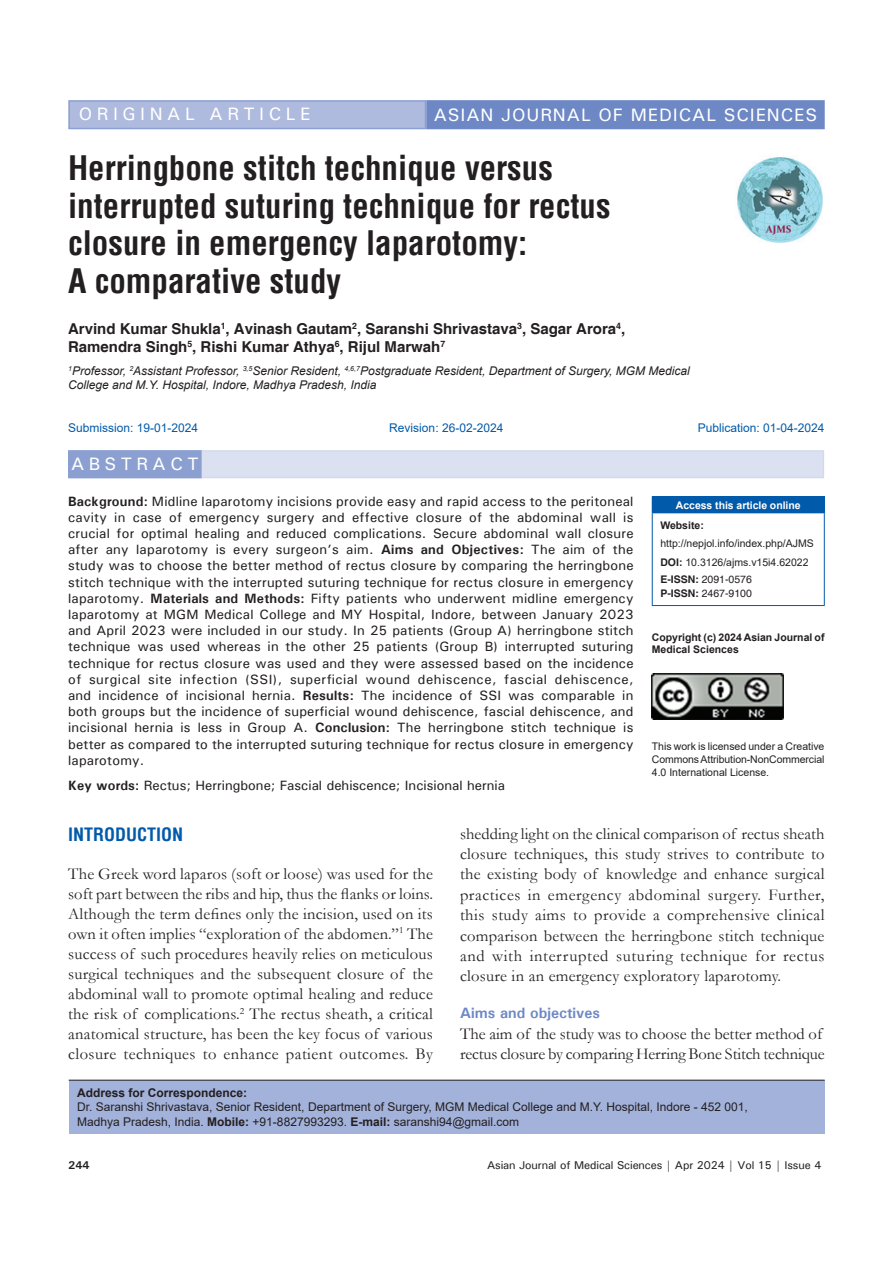
<style>
.page{position:relative;width:893px;height:1263px;background:#fff}
.page>*{position:absolute;margin:0;border:0;box-sizing:border-box;transform-origin:0 0}
.AT{font:700 condensed 33px/37.5px "Helvetica";color:#231f20}
.AH{font:500 18px "Univers";letter-spacing:.05em;color:#fff}
.AH-2{font:500 18px "Univers";letter-spacing:.25em;color:#fff}
.t1{font:700 condensed 18px "Helvetica";color:#015aaa}
.ABSH{font:500 18px "Univers";letter-spacing:.25em;color:#fff}
.TX{font:16.5px/20.1px "Garamond";letter-spacing:.015em;color:#231f20;text-align:justify}
.TX-2{font:16.5px/20.4px "Garamond";letter-spacing:-.005em;color:#231f20}
.AU{font:700 15px/18px "Helvetica";color:#231f20}
.t2{font:700 15px "Univers";color:#6d88c5}
.ABS{font:500 13.5px/16.2px "Univers";letter-spacing:.015em;color:#231f20;text-align:justify}
.KWD{font:500 13.5px "Univers";color:#231f20}
.ADD{font:12px/14.4px "Arial";color:#231f20}
.AFF{font:italic 12px/14.4px "Arial";color:#231f20}
.HIS{font:12px "Arial";color:#015aaa}
.t3{font:500 11.25px "Univers";letter-spacing:-.01em;color:#231f20}
.t4{font:700 11.25px "Univers";color:#231f20}
.License{font:10.5px/12.6px "Arial";letter-spacing:-.01em;color:#231f20;text-align:justify}
.License-2{font:700 10.5px/12.6px "Arial";color:#231f20}
.Web{font:10.5px/18.8px "Arial";color:#231f20}
.ISSN{font:10.5px/14.2px "Helvetica";color:#231f20}
.DOI{font:10.5px "Arial";color:#231f20}
.t5{font:700 10.5px "Arial";letter-spacing:-.005em;color:#fff}
.s1{font-weight:700}
</style>
<div class="page">
<div style="left:69px;top:1080px;width:756px;height:54px;background:#a3b2da"></div>
<hr style="left:69px;top:1080px;width:756px;height:1px;background:#231f20">
<img style="left:737px;top:157px;width:86px;height:86px">
<div style="left:69px;top:101px;width:356px;height:28px;background:#aebade"></div>
<div style="left:68px;top:100px;width:358px;height:29px;border:2px solid #8b9fd1"></div>
<div style="left:427px;top:101px;width:397px;height:28px;background:#6d88c5"></div>
<div style="left:426px;top:100px;width:399px;height:29px;border:2px solid #6d88c5"></div>
<div style="left:69px;top:450px;width:755px;height:28px;background:#dbe1f1"></div>
<div style="left:69px;top:451px;width:132px;height:26px;background:#8b9fd1"></div>
<div style="left:68px;top:450px;width:134px;height:28px;border:2px solid #8b9fd1"></div>
<div style="left:652px;top:497px;width:172px;height:16px;background:#015aaa"></div>
<hr style="left:652px;top:496px;width:173px;height:1px;background:#015aaa">
<svg style="left:824px;top:497px;width:1px;height:15px"></svg>
<hr style="left:652px;top:513px;width:1px;height:92px;background:#015aaa">
<hr style="left:652px;top:512px;width:173px;height:1px;background:#015aaa">
<hr style="left:824px;top:513px;width:1px;height:92px;background:#015aaa">
<hr style="left:652px;top:605px;width:173px;height:1px;background:#015aaa">
<img style="left:652px;top:673px;width:132px;height:47px">
<p class="AH-2" style="left:79px;top:103px;width:233px">ORIGINAL ARTICLE</p>
<p class="AH" style="left:434px;top:103px;width:385px">ASIAN JOURNAL OF MEDICAL SCIENCES</p>
<p class="AT" style="left:68px;top:149px;width:544px">Herringbone stitch technique versus interrupted suturing technique for rectus closure in emergency laparotomy:<br>A comparative study</p>
<p class="AU" style="left:68px;top:321px;width:559px">Arvind Kumar Shukla<sup>1</sup>, Avinash Gautam<sup>2</sup>, Saranshi Shrivastava<sup>3</sup>, Sagar Arora<sup>4</sup>,<br>Ramendra Singh<sup>5</sup>, Rishi Kumar Athya<sup>6</sup>, Rijul Marwah<sup>7</sup></p>
<p class="AFF" style="left:68px;top:364px;width:623px"><sup>1</sup>Professor, <sup>2</sup>Assistant Professor, <sup>3,5</sup>Senior Resident, <sup>4,6,7</sup>Postgraduate Resident, Department of Surgery, MGM Medical<br>College and M.Y. Hospital, Indore, Madhya Pradesh, India</p>
<p class="HIS" style="left:68px;top:420px;width:132px">Submission: 19-01-2024</p>
<p class="HIS" style="left:389px;top:420px;width:116px">Revision: 26-02-2024</p>
<p class="HIS" style="left:698px;top:420px;width:128px">Publication: 01-04-2024</p>
<p class="ABSH" style="left:71px;top:453px;width:129px">ABSTRACT</p>
<p class="ABS" style="left:68px;top:493px;width:567px"><span class="s1">Background:</span> Midline laparotomy incisions provide easy and rapid access to the peritoneal cavity in case of emergency surgery and effective closure of the abdominal wall is crucial for optimal healing and reduced complications. Secure abdominal wall closure after any laparotomy is every surgeon’s aim. <span class="s1">Aims and Objectives:</span> The aim of the study was to choose the better method of rectus closure by comparing the herringbone stitch technique with the interrupted suturing technique for rectus closure in emergency laparotomy. <span class="s1">Materials and Methods:</span> Fifty patients who underwent midline emergency laparotomy at MGM Medical College and MY Hospital, Indore, between January 2023 and April 2023 were included in our study. In 25 patients (Group A) herringbone stitch technique was used whereas in the other 25 patients (Group B) interrupted suturing technique for rectus closure was used and they were assessed based on the incidence of surgical site infection (SSI), superficial wound dehiscence, fascial dehiscence, and incidence of incisional hernia. <span class="s1">Results:</span> The incidence of SSI was comparable in both groups but the incidence of superficial wound dehiscence, fascial dehiscence, and incisional hernia is less in Group A. <span class="s1">Conclusion:</span> The herringbone stitch technique is better as compared to the interrupted suturing technique for rectus closure in emergency laparotomy.</p>
<p class="KWD" style="left:68px;top:776px;width:438px"><span class="s1">Key words:</span> Rectus; Herringbone; Fascial dehiscence; Incisional hernia</p>
<p class="t5" style="left:676px;top:497px;width:126px">Access this article online</p>
<p class="Web" style="left:660px;top:515px;width:155px"><span class="s1">Website: </span>http://nepjol.info/index.php/AJMS</p>
<p class="DOI" style="left:660px;top:555px;width:150px"><span class="s1">DOI:</span> 10.3126/ajms.v15i4.62022</p>
<p class="ISSN" style="left:660px;top:573px;width:93px"><span class="s1">E-ISSN:</span> 2091-0576<br><span class="s1">P-ISSN:</span> 2467-9100</p>
<p class="License-2" style="left:652px;top:631px;width:174px">Copyright (c) 2024 Asian Journal of<br>Medical Sciences</p>
<p class="License" style="left:652px;top:740px;width:174px">This work is licensed under a Creative Commons Attribution-NonCommercial 4.0 International License.</p>
<h1 class="t1" style="left:68px;top:823px;width:117px">INTRODUCTION</h1>
<p class="TX" style="left:68px;top:863px;width:366px">The Greek word laparos (soft or loose) was used for the soft part between the ribs and hip, thus the flanks or loins.<br>Although the term defines only the incision, used on its own it often implies “exploration of the abdomen.”<sup>1</sup> The success of such procedures heavily relies on meticulous surgical techniques and the subsequent closure of the abdominal wall to promote optimal healing and reduce the risk of complications.<sup>2</sup> The rectus sheath, a critical anatomical structure, has been the key focus of various closure techniques to enhance patient outcomes. By</p>
<p class="TX" style="left:460px;top:823px;width:366px">shedding light on the clinical comparison of rectus sheath closure techniques, this study strives to contribute to the existing body of knowledge and enhance surgical practices in emergency abdominal surgery. Further, this study aims to provide a comprehensive clinical comparison between the herringbone stitch technique and with interrupted suturing technique for rectus closure in an emergency exploratory laparotomy.</p>
<h2 class="t2" style="left:460px;top:1004px;width:142px">Aims and objectives</h2>
<p class="TX-2" style="left:460px;top:1023px;width:366px">The aim of the study was to choose the better method of rectus closure by comparing Herring Bone Stitch technique</p>
<p class="ADD" style="left:77px;top:1085px;width:672px"><span class="s1">Address for Correspondence:<br></span>Dr. Saranshi Shrivastava, Senior Resident, Department of Surgery, MGM Medical College and M.Y. Hospital, Indore - 452 001,<br>Madhya Pradesh, India. <span class="s1">Mobile:</span> +91-8827993293. <span class="s1">E-mail:</span> saranshi94@gmail.com</p>
<p class="t4" style="left:68px;top:1157px;width:23px">244</p>
<p class="t3" style="left:487px;top:1157px;width:336px">Asian Journal of Medical Sciences | Apr 2024 | Vol 15 | Issue 4</p>
</div>
